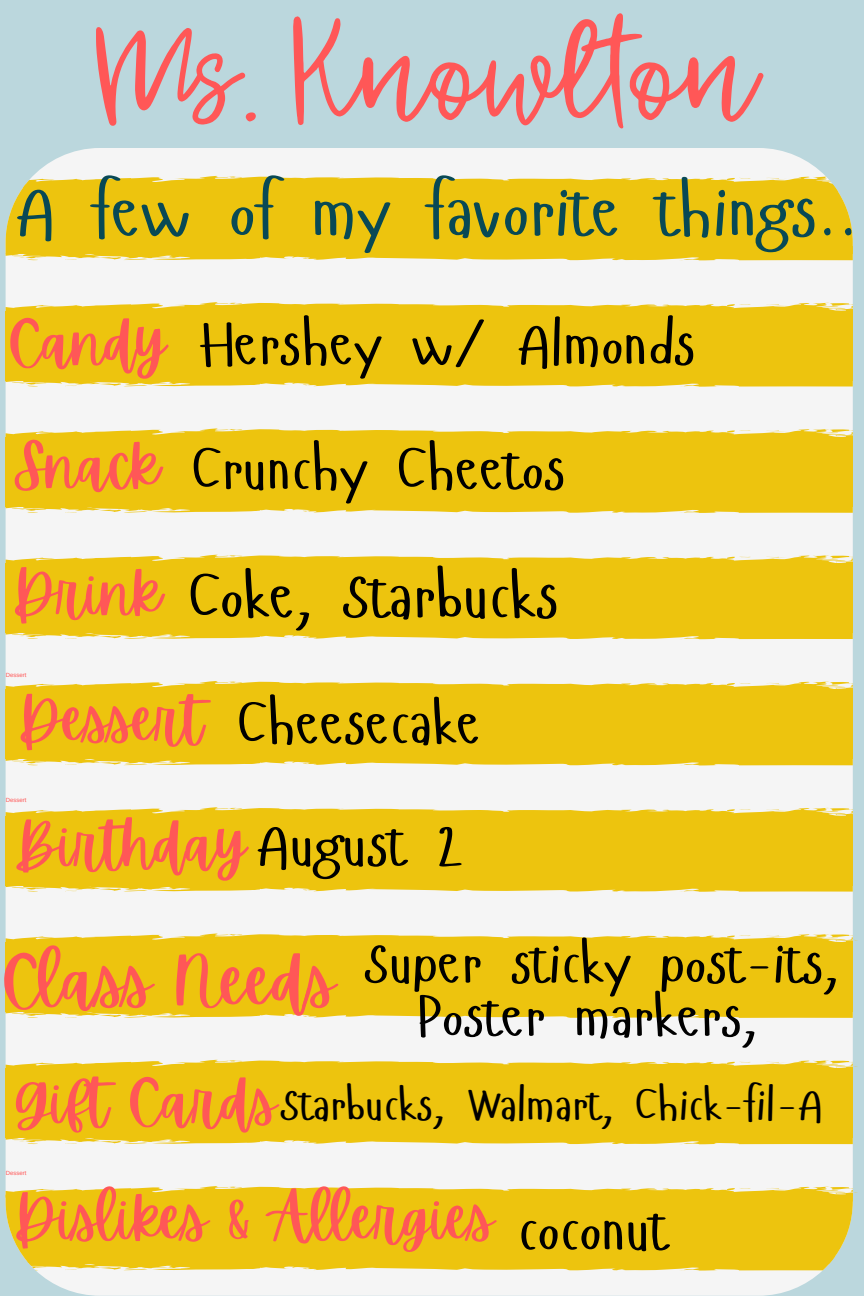
<style>
.page{position:relative;width:864px;height:1296px;background:#bbd7dd}
.page>*{position:absolute;margin:0;border:0;box-sizing:border-box;transform-origin:0 0}
.t1{font:300 129.8px "Jenthill";color:#ff5757}
.t2{font:72px "Hangyaboly";color:#084955}
.t3{font:68px "Apricots";color:#ff5757}
.t4{font:63.6px "Hangyaboly";color:#000}
.t5{font:60px "Apricots";color:#ff5757}
.t6{font:60px "Hangyaboly";color:#000}
.t7{font:58px/53.2px "Hangyaboly";color:#000;text-align:center}
.t8{font:44.9px "Hangyaboly";color:#000}
.t9{font:6px "Arimo";color:#ff5757}
.s1{font-family:"Hangyaboly";color:#000}
</style>
<div class="page">
<div style="left:6px;top:148px;width:847px;height:1148px;background:#f5f5f5"></div>
<svg style="left:6px;top:1186px;width:847px;height:85px;background:#ecc61d"></svg>
<svg style="left:32px;top:1259px;width:45px;height:12px"></svg>
<svg style="left:91px;top:1259px;width:59px;height:11px"></svg>
<svg style="left:300px;top:1268px;width:13px;height:2px"></svg>
<svg style="left:272px;top:1259px;width:26px;height:1px"></svg>
<svg style="left:523px;top:1256px;width:21px;height:3px"></svg>
<svg style="left:830px;top:1187px;width:28px;height:8px"></svg>
<svg style="left:766px;top:1188px;width:21px;height:2px"></svg>
<svg style="left:739px;top:1188px;width:12px;height:1px"></svg>
<svg style="left:625px;top:1201px;width:27px;height:2px"></svg>
<svg style="left:414px;top:1199px;width:35px;height:2px"></svg>
<div style="left:6px;top:1060px;width:847px;height:84px;background:#edc40e"></div>
<svg style="left:19px;top:1133px;width:58px;height:12px"></svg>
<svg style="left:91px;top:1133px;width:59px;height:11px"></svg>
<svg style="left:300px;top:1142px;width:13px;height:1px"></svg>
<svg style="left:272px;top:1133px;width:26px;height:1px"></svg>
<svg style="left:523px;top:1130px;width:21px;height:3px"></svg>
<svg style="left:830px;top:1061px;width:28px;height:7px"></svg>
<svg style="left:766px;top:1062px;width:21px;height:2px"></svg>
<svg style="left:739px;top:1062px;width:12px;height:1px"></svg>
<svg style="left:625px;top:1075px;width:27px;height:1px"></svg>
<svg style="left:414px;top:1073px;width:35px;height:2px"></svg>
<div style="left:6px;top:933px;width:847px;height:85px;background:#edc40e"></div>
<svg style="left:19px;top:1007px;width:58px;height:11px"></svg>
<svg style="left:91px;top:1006px;width:59px;height:12px"></svg>
<svg style="left:272px;top:1006px;width:41px;height:11px"></svg>
<svg style="left:523px;top:1003px;width:21px;height:4px"></svg>
<svg style="left:830px;top:934px;width:28px;height:8px"></svg>
<svg style="left:766px;top:935px;width:21px;height:3px"></svg>
<svg style="left:739px;top:935px;width:12px;height:1px"></svg>
<svg style="left:625px;top:948px;width:27px;height:2px"></svg>
<svg style="left:414px;top:946px;width:35px;height:3px"></svg>
<div style="left:6px;top:807px;width:847px;height:85px;background:#edc40e"></div>
<svg style="left:19px;top:881px;width:58px;height:11px"></svg>
<svg style="left:91px;top:880px;width:59px;height:11px"></svg>
<svg style="left:272px;top:880px;width:41px;height:11px"></svg>
<svg style="left:523px;top:877px;width:21px;height:4px"></svg>
<svg style="left:830px;top:808px;width:23px;height:8px"></svg>
<svg style="left:766px;top:809px;width:21px;height:2px"></svg>
<svg style="left:739px;top:809px;width:12px;height:1px"></svg>
<svg style="left:625px;top:822px;width:27px;height:2px"></svg>
<svg style="left:414px;top:820px;width:35px;height:2px"></svg>
<div style="left:6px;top:681px;width:847px;height:84px;background:#edc40e"></div>
<svg style="left:19px;top:754px;width:58px;height:12px"></svg>
<svg style="left:91px;top:754px;width:59px;height:11px"></svg>
<svg style="left:300px;top:763px;width:13px;height:2px"></svg>
<svg style="left:272px;top:754px;width:26px;height:1px"></svg>
<svg style="left:523px;top:751px;width:21px;height:3px"></svg>
<svg style="left:830px;top:682px;width:23px;height:8px"></svg>
<svg style="left:766px;top:683px;width:21px;height:2px"></svg>
<svg style="left:739px;top:683px;width:12px;height:1px"></svg>
<svg style="left:625px;top:696px;width:27px;height:1px"></svg>
<svg style="left:414px;top:694px;width:35px;height:2px"></svg>
<div style="left:6px;top:555px;width:847px;height:84px;background:#edc40e"></div>
<svg style="left:19px;top:628px;width:58px;height:11px"></svg>
<svg style="left:91px;top:628px;width:59px;height:11px"></svg>
<svg style="left:300px;top:637px;width:13px;height:1px"></svg>
<svg style="left:272px;top:628px;width:26px;height:1px"></svg>
<svg style="left:523px;top:625px;width:21px;height:3px"></svg>
<svg style="left:830px;top:556px;width:23px;height:7px"></svg>
<svg style="left:766px;top:557px;width:21px;height:2px"></svg>
<svg style="left:739px;top:557px;width:12px;height:1px"></svg>
<svg style="left:625px;top:570px;width:27px;height:1px"></svg>
<svg style="left:414px;top:568px;width:35px;height:2px"></svg>
<div style="left:6px;top:428px;width:847px;height:85px;background:#edc40e"></div>
<svg style="left:19px;top:502px;width:58px;height:11px"></svg>
<svg style="left:91px;top:501px;width:59px;height:12px"></svg>
<svg style="left:272px;top:501px;width:41px;height:11px"></svg>
<svg style="left:523px;top:498px;width:21px;height:4px"></svg>
<svg style="left:830px;top:429px;width:23px;height:8px"></svg>
<svg style="left:766px;top:430px;width:21px;height:2px"></svg>
<svg style="left:739px;top:430px;width:12px;height:1px"></svg>
<svg style="left:625px;top:443px;width:27px;height:2px"></svg>
<svg style="left:414px;top:441px;width:35px;height:2px"></svg>
<div style="left:6px;top:302px;width:847px;height:85px;background:#edc40e"></div>
<svg style="left:19px;top:376px;width:58px;height:11px"></svg>
<svg style="left:91px;top:375px;width:59px;height:11px"></svg>
<svg style="left:300px;top:384px;width:13px;height:2px"></svg>
<svg style="left:272px;top:375px;width:26px;height:1px"></svg>
<svg style="left:523px;top:372px;width:21px;height:4px"></svg>
<svg style="left:830px;top:303px;width:23px;height:8px"></svg>
<svg style="left:766px;top:304px;width:21px;height:2px"></svg>
<svg style="left:739px;top:304px;width:12px;height:1px"></svg>
<svg style="left:625px;top:317px;width:27px;height:2px"></svg>
<svg style="left:414px;top:315px;width:35px;height:2px"></svg>
<svg style="left:6px;top:176px;width:847px;height:84px;background:#ecc61b"></svg>
<svg style="left:19px;top:249px;width:58px;height:12px"></svg>
<svg style="left:91px;top:249px;width:59px;height:11px"></svg>
<svg style="left:300px;top:258px;width:13px;height:1px"></svg>
<svg style="left:272px;top:249px;width:26px;height:1px"></svg>
<svg style="left:523px;top:246px;width:21px;height:3px"></svg>
<svg style="left:766px;top:178px;width:21px;height:2px"></svg>
<svg style="left:739px;top:178px;width:12px;height:1px"></svg>
<svg style="left:625px;top:191px;width:27px;height:1px"></svg>
<svg style="left:414px;top:189px;width:35px;height:2px"></svg>
<p class="t1" style="left:94px;top:-5px;width:665px">Ms. Knowlton</p>
<p class="t2" style="left:15px;top:165px;width:845px">A few of my favorite things..</p>
<p class="t5" style="left:7px;top:308px;width:160px">Candy</p>
<p class="t5" style="left:14px;top:431px;width:147px">Snack</p>
<p class="t6" style="left:199px;top:306px;width:497px">Hershey w/ Almonds</p>
<p class="t6" style="left:192px;top:431px;width:375px">Crunchy Cheetos</p>
<p class="t5" style="left:12px;top:558px;width:151px">Drink</p>
<p class="t4" style="left:189px;top:555px;width:371px">Coke, Starbucks</p>
<p class="t9" style="left:6px;top:671px;width:22px">Dessert</p>
<p class="t5" style="left:18px;top:685px;width:187px">Dessert</p>
<p class="t6" style="left:238px;top:685px;width:245px">Cheesecake</p>
<p class="t9" style="left:6px;top:797px;width:22px">Dessert</p>
<p class="t5" style="left:13px;top:810px;width:451px">Birthday <span class="s1">August 2</span></p>
<p class="t3" style="left:1px;top:942px;width:336px">Class Needs</p>
<p class="t7" style="left:365px;top:935px;width:474px">Super sticky post-its,<br>Poster markers,</p>
<p class="t5" style="left:13px;top:1068px;width:265px">Gift Cards</p>
<p class="t8" style="left:281px;top:1076px;width:543px">Starbucks, Walmart, Chick-fil-A</p>
<p class="t9" style="left:6px;top:1170px;width:22px">Dessert</p>
<p class="t5" style="left:13px;top:1183px;width:482px">Dislikes &amp; Allergies</p>
<p class="t6" style="left:518px;top:1191px;width:151px">coconut</p>
</div>
